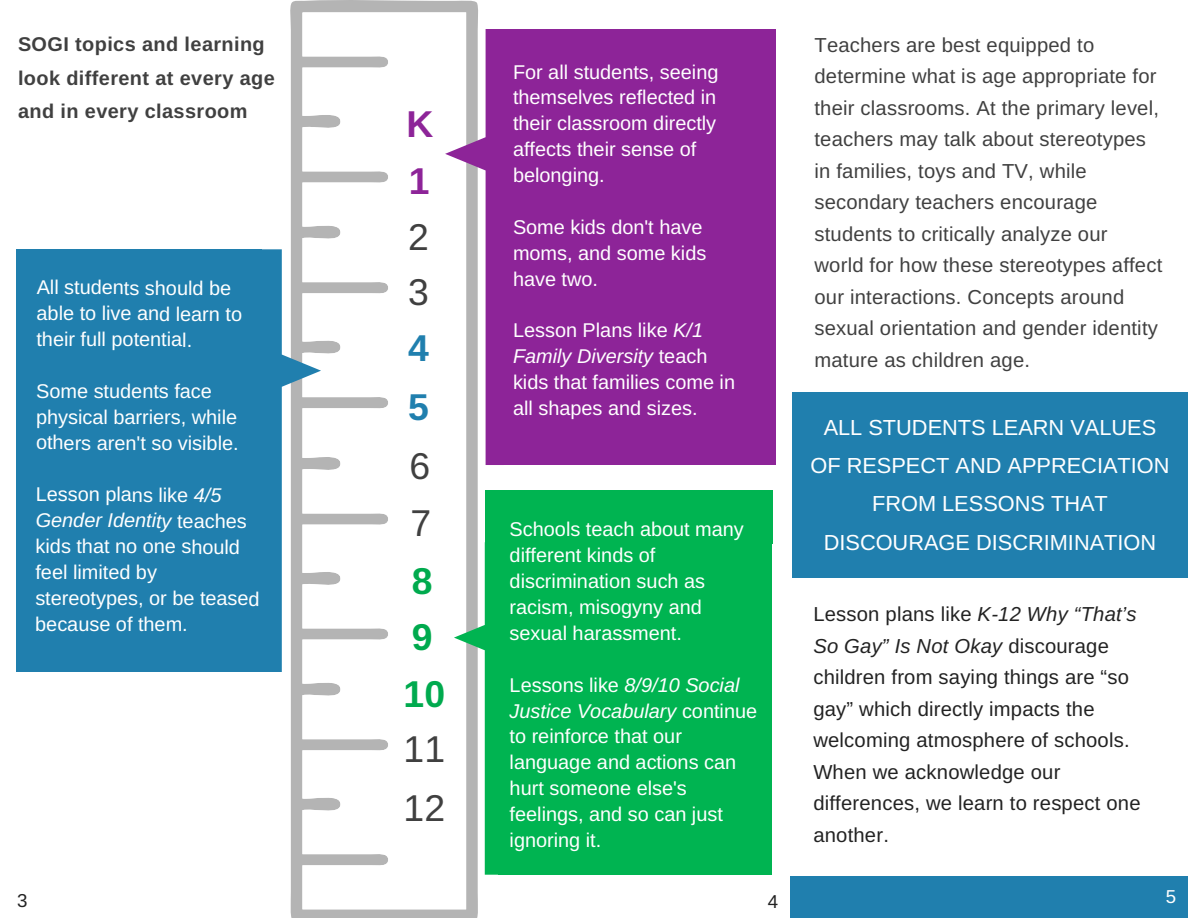
<style>
.page{position:relative;width:1188px;height:918px;background:#fff}
.page>*{position:absolute;margin:0;border:0;box-sizing:border-box;transform-origin:0 0}
.t1{font:37.35px/55.2px "Arimo";color:#404040}
.t2{font:700 37.35px/56.2px "Arimo";color:#00aa4e}
.t3{font:700 37.35px "Arimo";color:#8d2498}
.t4{font:700 37.35px/58.5px "Arimo";color:#207fae}
.t5{font:21.75px/38.2px "Arimo";color:#fff;text-align:center}
.t6{font:20.25px/31.5px "Arimo";letter-spacing:.01em;color:#404040}
.t7{font:20.25px/31.5px "Arimo";letter-spacing:.01em;color:#222}
.t8{font:19.95px/25.8px "Arimo";color:#fff}
.t9{font:700 19.95px/33.8px "Arimo";letter-spacing:.02em;color:#404040}
.t10{font:18.75px "Arimo";color:#222}
.t11{font:18.75px "Arimo";color:#fff}
.s1{font-style:italic}
</style>
<div class="page">
<svg style="left:290px;top:0;width:188px;height:918px;background:#bbb"></svg>
<svg style="left:302px;top:12px;width:164px;height:897px"></svg>
<svg style="left:262px;top:249px;width:59px;height:423px"></svg>
<div style="left:17px;top:249px;width:245px;height:423px;background:#207fae"></div>
<svg style="left:445px;top:29px;width:58px;height:436px"></svg>
<div style="left:503px;top:29px;width:272px;height:436px;background:#8d2498"></div>
<svg style="left:454px;top:542px;width:44px;height:333px"></svg>
<div style="left:498px;top:542px;width:274px;height:333px;background:#00b451"></div>
<div style="left:501px;top:510px;width:256px;height:14px;background:#00b451"></div>
<div style="left:751px;top:523px;width:22px;height:21px;background:#00b451"></div>
<div style="left:485px;top:510px;width:22px;height:14px;background:#00b451"></div>
<div style="left:485px;top:523px;width:22px;height:21px;background:#00b451"></div>
<div style="left:751px;top:510px;width:22px;height:14px;background:#00b451"></div>
<div style="left:506px;top:523px;width:247px;height:21px;background:#00b451"></div>
<div style="left:751px;top:490px;width:22px;height:21px;background:#00b451"></div>
<div style="left:485px;top:490px;width:22px;height:21px;background:#00b451"></div>
<div style="left:506px;top:490px;width:247px;height:21px;background:#00b451"></div>
<div style="left:792px;top:393px;width:396px;height:185px;background:#207fae"></div>
<div style="left:791px;top:876px;width:397px;height:42px;background:#207fae"></div>
<p class="t9" style="left:18px;top:27px;width:258px">SOGI topics and learning look different at every age and in every classroom</p>
<p class="t6" style="left:814px;top:29px;width:349px">Teachers are best equipped to determine what is age appropriate for their classrooms. At the primary level, teachers may talk about stereotypes in families, toys and TV, while secondary teachers encourage students to critically analyze our<br>world for how these stereotypes affect our interactions. Concepts around sexual orientation and gender identity mature as children age.</p>
<p class="t8" style="left:513px;top:59px;width:207px">For all students, seeing themselves reflected in their classroom directly affects their sense of belonging.</p>
<p class="t8" style="left:513px;top:214px;width:195px">Some kids don't have moms, and some kids have two.</p>
<p class="t8" style="left:513px;top:318px;width:224px">Lesson Plans like <span class="s1">K/1<br>Family Diversity</span> teach kids that families come in all shapes and sizes.</p>
<h1 class="t3" style="left:406px;top:103px;width:28px">K</h1>
<h1 class="t3" style="left:409px;top:160px;width:22px">1</h1>
<h1 class="t1" style="left:408px;top:209px;width:22px">2<br>3</h1>
<h1 class="t4" style="left:408px;top:319px;width:22px">4<br>5</h1>
<h1 class="t1" style="left:409px;top:438px;width:23px;line-height:56.2px">6<br>7</h1>
<h1 class="t2" style="left:404px;top:553px;width:43px">8<br>9<br>10</h1>
<h1 class="t1" style="left:404px;top:719px;width:43px;line-height:59.7px">11<br>12</h1>
<p class="t8" style="left:36px;top:275px;width:207px">All students should be able to live and learn to their full potential.</p>
<p class="t8" style="left:36px;top:378px;width:204px">Some students face physical barriers, while others aren't so visible.</p>
<p class="t8" style="left:35px;top:482px;width:226px">Lesson plans like <span class="s1">4/5<br>Gender Identity</span> teaches kids that no one should feel limited by stereotypes, or be teased because of them.</p>
<p class="t5" style="left:810px;top:408px;width:361px">ALL STUDENTS LEARN VALUES<br>OF RESPECT AND APPRECIATION<br>FROM LESSONS THAT<br>DISCOURAGE DISCRIMINATION</p>
<p class="t8" style="left:510px;top:517px;width:236px">Schools teach about many different kinds of discrimination such as racism, misogyny and sexual harassment.</p>
<p class="t8" style="left:510px;top:672px;width:249px">Lessons like <span class="s1">8/9/10 Social<br>Justice Vocabulary</span> continue to reinforce that our language and actions can hurt someone else's feelings, and so can just ignoring it.</p>
<p class="t7" style="left:813px;top:598px;width:329px">Lesson plans like <span class="s1">K-12 Why “That’s<br>So Gay” Is Not Okay</span> discourage children from saying things are “so gay” which directly impacts the welcoming atmosphere of schools.<br>When we acknowledge our differences, we learn to respect one another.</p>
<p class="t10" style="left:17px;top:890px;width:12px">3</p>
<p class="t10" style="left:768px;top:891px;width:12px">4</p>
<p class="t11" style="left:1166px;top:886px;width:12px">5</p>
</div>
